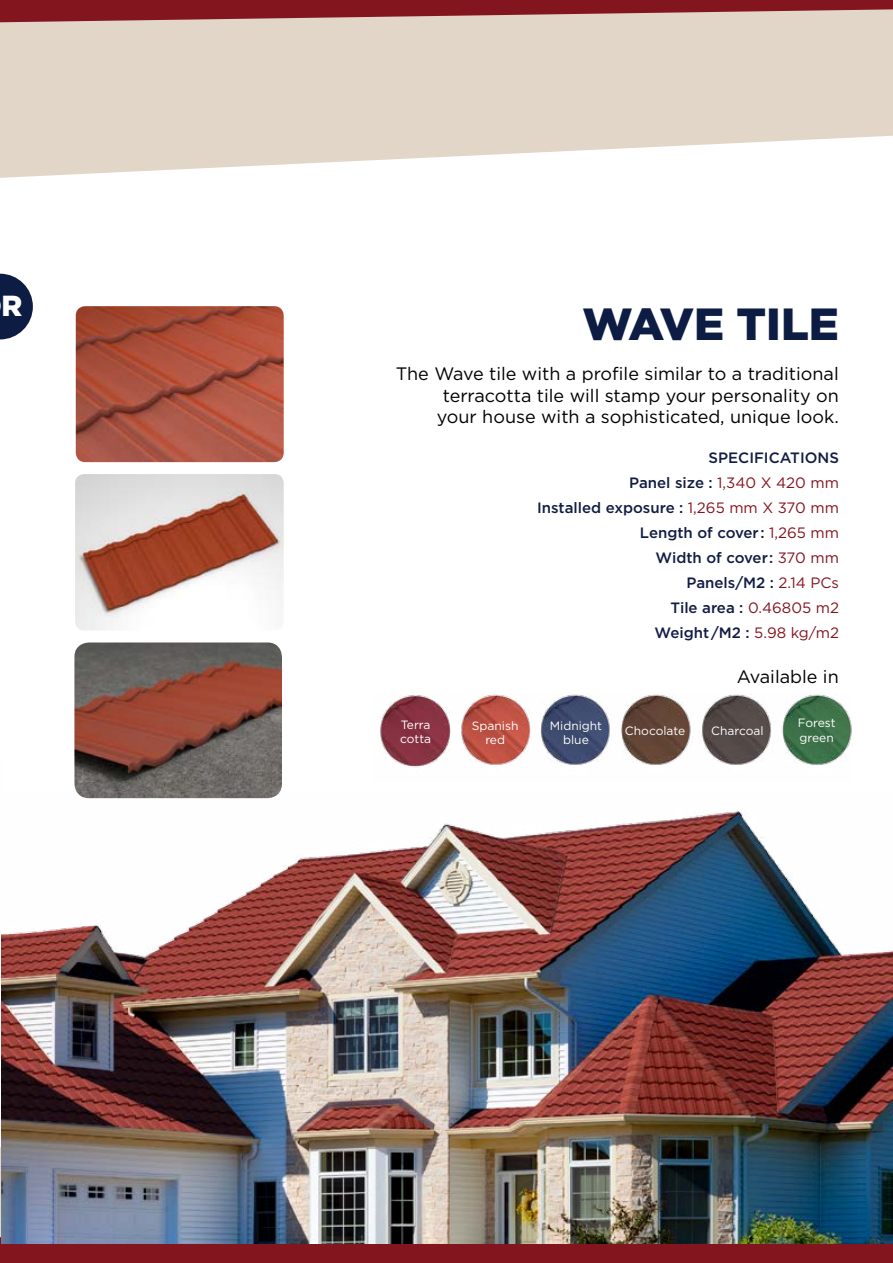
<style>
.page{position:relative;width:893px;height:1263px;background:#fff}
.page>*{position:absolute;margin:0;border:0;box-sizing:border-box;transform-origin:0 0}
.t1{font:900 45px "Gotham";color:#0d1c43}
.t2{font:900 28.95px "Gotham";color:#fff}
.t3{font:18px/21.6px "Gotham";color:#000;text-align:right}
.t4{font:500 15px/24.9px "Gotham";color:#121c43;text-align:right}
.t5{font:12px/14.4px "Gotham";color:#fff;text-align:center}
.s1{font-weight:400;color:#83151f}
</style>
<div class="page">
<img style="left:1px;top:934px;width:1px;height:190px">
<svg style="left:0;top:22px;width:893px;height:156px;background:#e5dbce"></svg>
<svg style="left:0;top:0;width:893px;height:22px;background:#9d4a4d"></svg>
<div style="left:0;top:1223px;width:893px;height:40px;background:#83151f"></div>
<svg style="left:0;top:274px;width:33px;height:65px"></svg>
<img style="left:2px;top:798px;width:891px;height:446px">
<img style="left:74px;top:642px;width:208px;height:156px">
<img style="left:75px;top:474px;width:209px;height:156px">
<img style="left:76px;top:306px;width:208px;height:156px">
<img style="left:380px;top:694px;width:472px;height:74px">
<h2 class="t2" style="left:1px;top:286px;width:22px">R</h2>
<h1 class="t1" style="left:582px;top:293px;width:258px">WAVE TILE</h1>
<p class="t3" style="left:396px;top:363px;width:444px">The Wave tile with a profile similar to a traditional terracotta tile will stamp your personality on<br>your house with a sophisticated, unique look.</p>
<p class="t4" style="left:537px;top:445px;width:303px">SPECIFICATIONS<br>Panel size : <span class="s1">1,340 X 420 mm<br></span>Installed exposure : <span class="s1">1,265 mm X 370 mm<br></span>Length of cover: <span class="s1">1,265 mm<br></span>Width of cover: <span class="s1">370 mm<br></span>Panels/M2 : <span class="s1">2.14 PCs<br></span>Tile area : <span class="s1">0.46805 m2<br></span>Weight/M2 : <span class="s1">5.98 kg/m2</span></p>
<p class="t5" style="left:400px;top:717px;width:33px;text-align:left">Terra cotta</p>
<p class="t3" style="left:737px;top:666px;width:104px">Available in</p>
<p class="t5" style="left:472px;top:718px;width:48px">Spanish red</p>
<p class="t5" style="left:550px;top:718px;width:54px">Midnight blue</p>
<p class="t5" style="left:798px;top:716px;width:39px;text-align:left">Forest green</p>
<p class="t5" style="left:625px;top:724px;width:62px">Chocolate</p>
<p class="t5" style="left:711px;top:724px;width:54px">Charcoal</p>
</div>
